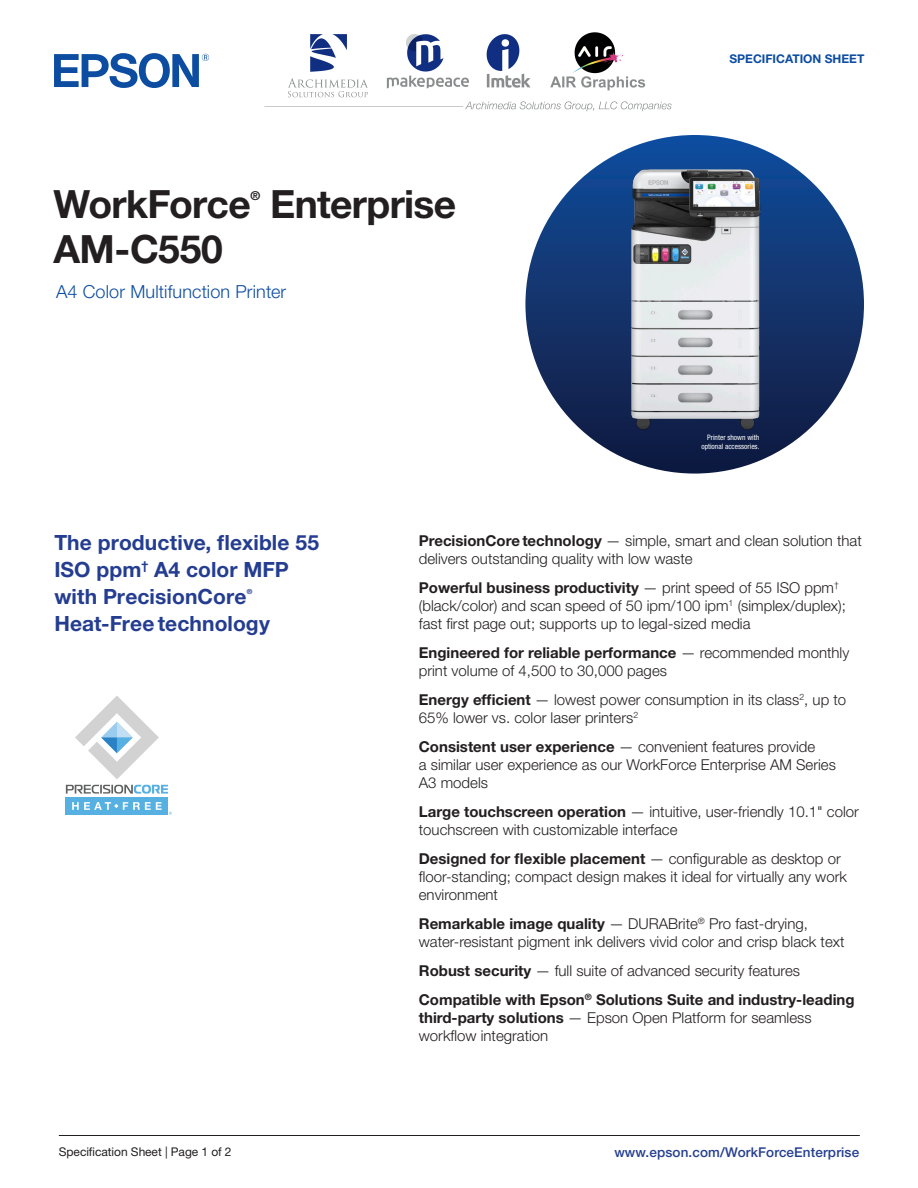
<style>
.page{position:relative;width:918px;height:1188px;background:#fff}
.page>*{position:absolute;margin:0;border:0;box-sizing:border-box;transform-origin:0 0}
.Top_Product_Name_P1{font:700 39px "Helvetica Neue LT Std";letter-spacing:-.02em;color:#231f20}
.Main_Blue_Heading_P1{font:700 21px/27px "Helvetica Neue LT Std";letter-spacing:.005em;color:#243d91}
._2nd_Product_Name_as_in_Small-in-One_Prin{font:300 18px "Helvetica Neue LT Std";letter-spacing:.01em;color:#0d4da1}
.Bullets_with_Bold_Beginning{font:300 15px/18px "Helvetica Neue LT Std";color:#231f20}
.Bullets_with_Bold_Beginning-2{font:700 15px/18px "Helvetica Neue LT Std";color:#231f20}
.Bullets_with_Bold_Beginning-3{font:500 13.5px "Helvetica Neue LT Std";letter-spacing:.01em;color:#253f8e}
.Top_Product_Name_P1-2{font:700 12.3px "Helvetica Neue LT Std";color:#231f20}
.t1{font:12px "Helvetica Neue LT Std";letter-spacing:-.005em;color:#231f20}
.t2{font:700 12px "Helvetica Neue LT Std";color:#0d4da1}
.Bullets_with_Bold_Beginning-4{font:condensed 7.5px/9px "Helvetica Neue LT Std";color:#fff;text-align:right}
.Main_Blue_Heading_P1-2{font:700 7.05px "Helvetica Neue LT Std";color:#243d91}
.s1{font-weight:700}
.s2{font-weight:300}
</style>
<div class="page">
<hr style="left:59px;top:1135px;width:801px;height:1px;background:#231f20">
<div style="left:525px;top:135px;width:339px;height:339px;background:linear-gradient(to bottom,#124e9d,#141c3f);border-radius:169px"></div>
<svg style="left:54px;top:53px;width:155px;height:35px"></svg>
<img style="left:611px;top:154px;width:168px;height:286px">
<svg style="left:75px;top:696px;width:84px;height:83px"></svg>
<div style="left:66px;top:797px;width:102px;height:18px;background:#57b0e2"></div>
<svg style="left:72px;top:802px;width:90px;height:8px"></svg>
<svg style="left:66px;top:785px;width:102px;height:9px"></svg>
<img style="left:264px;top:32px;width:408px;height:80px">
<p class="Top_Product_Name_P1" style="left:54px;top:180px;width:199px">WorkForce</p>
<p class="Top_Product_Name_P1-2" style="left:251px;top:188px;width:11px">®</p>
<p class="Top_Product_Name_P1" style="left:270px;top:180px;width:188px">Enterprise</p>
<p class="Top_Product_Name_P1" style="left:54px;top:225px;width:171px">AM-C550</p>
<p class="_2nd_Product_Name_as_in_Small-in-One_Prin" style="left:56px;top:280px;width:232px">A4 Color Multifunction Printer</p>
<p class="t2" style="left:729px;top:51px;width:136px">SPECIFICATION SHEET</p>
<p class="Bullets_with_Bold_Beginning-4" style="left:701px;top:433px;width:60px">Printer shown with optional accessories.</p>
<p class="Main_Blue_Heading_P1" style="left:54px;top:528px;width:266px">The productive, flexible 55<br>ISO ppm<sup>†</sup> A4 color MFP with PrecisionCore</p>
<p class="Main_Blue_Heading_P1-2" style="left:247px;top:587px;width:7px">®</p>
<p class="Main_Blue_Heading_P1" style="left:54px;top:609px;width:217px">Heat-Free technology</p>
<p class="t1" style="left:59px;top:1145px;width:174px">Specification Sheet | Page 1 of 2</p>
<p class="Bullets_with_Bold_Beginning" style="left:419px;top:531px;width:444px"><span class="s1">PrecisionCore technology</span> — simple, smart and clean solution that delivers outstanding quality with low waste</p>
<p class="Bullets_with_Bold_Beginning" style="left:419px;top:578px;width:429px"><span class="s1">Powerful business productivity</span> — print speed of 55 ISO ppm<sup>† </sup>(black/color) and scan speed of 50 ipm/100 ipm<sup>1</sup> (simplex/duplex); fast first page out; supports up to legal-sized media</p>
<p class="Bullets_with_Bold_Beginning" style="left:419px;top:643px;width:432px"><span class="s1">Engineered for reliable performance</span> — recommended monthly print volume of 4,500 to 30,000 pages</p>
<p class="Bullets_with_Bold_Beginning" style="left:419px;top:690px;width:429px"><span class="s1">Energy efficient</span> — lowest power consumption in its class<sup>2</sup>, up to<br>65% lower vs. color laser printers<sup>2</sup></p>
<p class="Bullets_with_Bold_Beginning" style="left:419px;top:737px;width:419px"><span class="s1">Consistent user experience</span> — convenient features provide<br>a similar user experience as our WorkForce Enterprise AM Series<br>A3 models</p>
<p class="Bullets_with_Bold_Beginning" style="left:419px;top:802px;width:442px"><span class="s1">Large touchscreen operation</span> — intuitive, user-friendly 10.1" color touchscreen with customizable interface</p>
<p class="Bullets_with_Bold_Beginning" style="left:419px;top:849px;width:430px"><span class="s1">Designed for flexible placement</span> — configurable as desktop or floor-standing; compact design makes it ideal for virtually any work environment</p>
<p class="Bullets_with_Bold_Beginning" style="left:419px;top:914px;width:427px"><span class="s1">Remarkable image quality</span> — DURABrite<sup>®</sup> Pro fast-drying, water-resistant pigment ink delivers vivid color and crisp black text</p>
<p class="Bullets_with_Bold_Beginning" style="left:419px;top:962px;width:383px"><span class="s1">Robust security</span> — full suite of advanced security features</p>
<p class="Bullets_with_Bold_Beginning-2" style="left:419px;top:991px;width:437px">Compatible with Epson<sup>®</sup> Solutions Suite and industry-leading third-party solutions <span class="s2">— Epson Open Platform for seamless workflow integration</span></p>
<p class="Bullets_with_Bold_Beginning-3" style="left:614px;top:1144px;width:246px">www.epson.com/WorkForceEnterprise</p>
</div>
